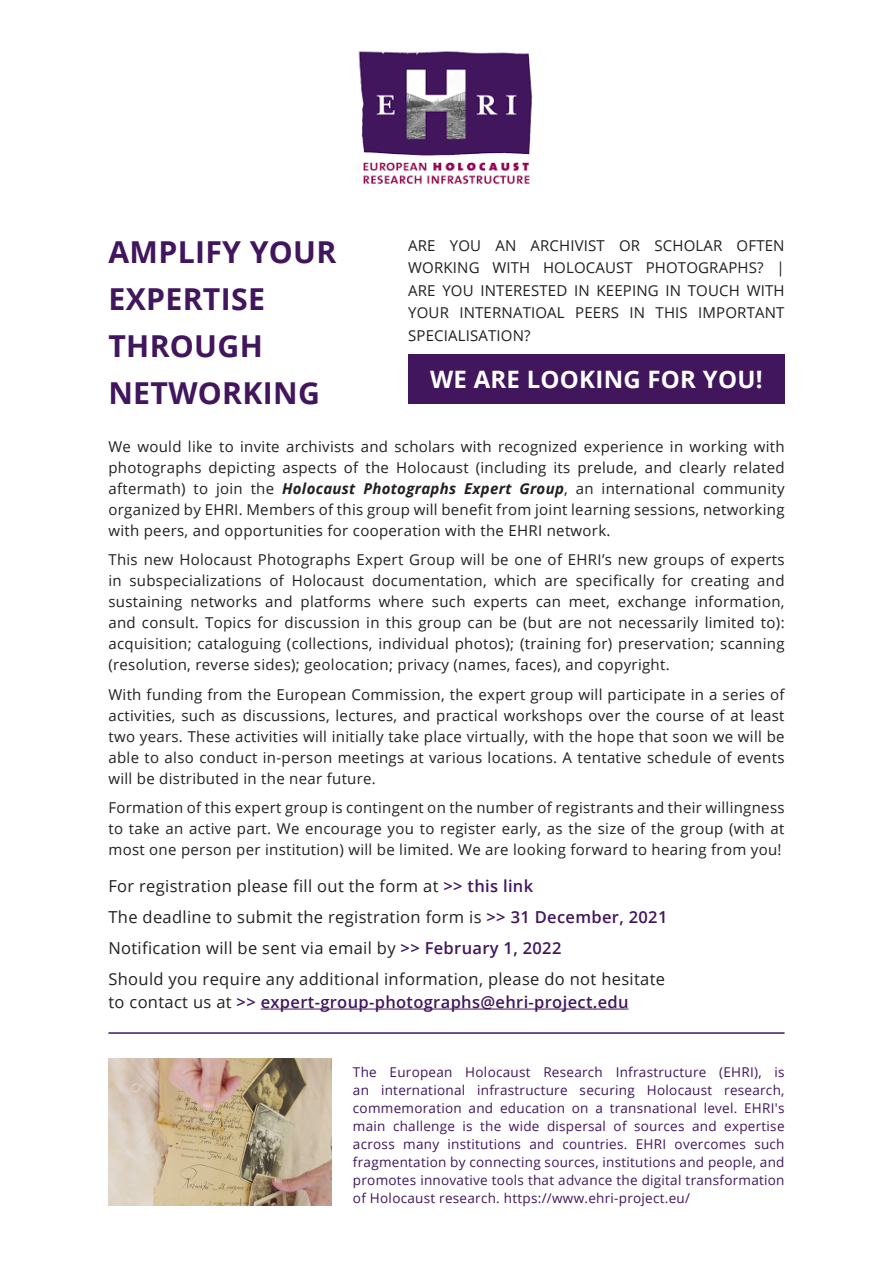
<style>
.page{position:relative;width:893px;height:1263px;background:#fff}
.page>*{position:absolute;margin:0;border:0;box-sizing:border-box;transform-origin:0 0}
.t1{font:700 30.3px/47px "Open Sans";letter-spacing:.01em;color:#41165d}
.t2{font:700 24px "Open Sans";letter-spacing:.01em;color:#fff}
.t3{font:16.5px "Open Sans";letter-spacing:.02em;color:#231f20}
.t4{font:600 16.5px "Open Sans";letter-spacing:.02em;color:#41165d}
.t5{font:15px/21px "Open Sans";letter-spacing:.02em;color:#231f20}
.t6{font:italic 700 15px "Open Sans";letter-spacing:.02em;color:#231f20}
.t7{font:13.5px/18px "Open Sans";letter-spacing:.02em;color:#41165d}
.s1{font-weight:400;font-style:normal}
.s2{font-weight:600;color:#41165d}
.s3{font-weight:400;color:#231f20}
</style>
<div class="page">
<img style="left:108px;top:1059px;width:224px;height:147px">
<img style="left:359px;top:51px;width:174px;height:134px">
<hr style="left:261px;top:1009px;width:368px;height:1px;background:#41165d">
<div style="left:408px;top:354px;width:376px;height:50px;background:#41165d"></div>
<hr style="left:108px;top:1032px;width:676px;height:2px;background:#41165d">
<p class="t1" style="left:108px;top:227px;width:229px">AMPLIFY YOUR<br>EXPERTISE</p>
<p class="t1" style="left:108px;top:321px;width:156px">THROUGH</p>
<p class="t1" style="left:108px;top:368px;width:213px">NETWORKING</p>
<p class="t5" style="left:408px;top:235px;width:29px">ARE</p>
<p class="t5" style="left:450px;top:235px;width:33px">YOU</p>
<p class="t5" style="left:495px;top:235px;width:22px">AN</p>
<p class="t5" style="left:531px;top:235px;width:76px">ARCHIVIST</p>
<p class="t5" style="left:619px;top:235px;width:23px">OR</p>
<p class="t5" style="left:654px;top:235px;width:69px">SCHOLAR</p>
<p class="t5" style="left:737px;top:235px;width:49px">OFTEN</p>
<p class="t5" style="left:408px;top:257px;width:73px">WORKING</p>
<p class="t5" style="left:492px;top:257px;width:39px">WITH</p>
<p class="t5" style="left:543px;top:257px;width:91px">HOLOCAUST</p>
<p class="t5" style="left:646px;top:257px;width:119px">PHOTOGRAPHS?</p>
<p class="t5" style="left:776px;top:257px;width:10px">|</p>
<p class="t5" style="left:442px;top:280px;width:126px">YOU INTERESTED</p>
<p class="t5" style="left:408px;top:280px;width:29px">ARE</p>
<p class="t5" style="left:574px;top:280px;width:17px">IN</p>
<p class="t5" style="left:596px;top:280px;width:64px">KEEPING</p>
<p class="t5" style="left:665px;top:280px;width:17px">IN</p>
<p class="t5" style="left:688px;top:280px;width:54px">TOUCH</p>
<p class="t5" style="left:747px;top:280px;width:39px">WITH</p>
<p class="t5" style="left:408px;top:301px;width:124px;line-height:22.5px">YOUR<br>SPECIALISATION?</p>
<p class="t2" style="left:430px;top:362px;width:334px">WE ARE LOOKING FOR YOU!</p>
<p class="t5" style="left:459px;top:302px;width:107px">INTERNATIOAL</p>
<p class="t5" style="left:698px;top:302px;width:88px">IMPORTANT</p>
<p class="t5" style="left:575px;top:302px;width:45px">PEERS</p>
<p class="t5" style="left:655px;top:302px;width:34px">THIS</p>
<p class="t5" style="left:629px;top:302px;width:17px">IN</p>
<p class="t5" style="left:108px;top:435px;width:678px;text-align:right">We would like to invite archivists and scholars with recognized experience in working with related</p>
<p class="t5" style="left:344px;top:456px;width:16px">of</p>
<p class="t5" style="left:108px;top:456px;width:95px">photographs</p>
<p class="t5" style="left:209px;top:456px;width:68px">depicting</p>
<p class="t5" style="left:365px;top:456px;width:25px">the</p>
<p class="t5" style="left:396px;top:456px;width:74px">Holocaust</p>
<p class="t5" style="left:476px;top:456px;width:72px">(including</p>
<p class="t5" style="left:577px;top:456px;width:62px">prelude,</p>
<p class="t5" style="left:645px;top:456px;width:29px">and</p>
<p class="t5" style="left:679px;top:456px;width:48px">clearly</p>
<p class="t5" style="left:554px;top:456px;width:18px">its</p>
<p class="t5" style="left:282px;top:456px;width:56px">aspects</p>
<p class="t5" style="left:108px;top:477px;width:678px">aftermath)<br>organized by EHRI. Members of this group will benefit from joint learning sessions, networking with peers, and opportunities for cooperation with the EHRI network.</p>
<p class="t5" style="left:108px;top:549px;width:678px;text-align:right">This new Holocaust Photographs Expert Group will be one of EHRI s’ new groups of experts and</p>
<p class="t5" style="left:251px;top:477px;width:25px">the</p>
<p class="t6" style="left:282px;top:478px;width:75px">Holocaust</p>
<p class="t6" style="left:363px;top:478px;width:94px">Photographs</p>
<p class="t5" style="left:602px;top:477px;width:95px">international</p>
<p class="t5" style="left:216px;top:477px;width:28px">join</p>
<p class="t5" style="left:703px;top:477px;width:83px">community</p>
<p class="t6" style="left:519px;top:478px;width:50px">Group<span class="s1">,</span></p>
<p class="t6" style="left:464px;top:478px;width:49px">Expert</p>
<p class="t5" style="left:194px;top:477px;width:16px">to</p>
<p class="t5" style="left:576px;top:477px;width:19px">an</p>
<p class="t5" style="left:269px;top:570px;width:16px">of</p>
<p class="t5" style="left:576px;top:570px;width:80px">specifically</p>
<p class="t5" style="left:662px;top:570px;width:22px">for</p>
<p class="t5" style="left:130px;top:570px;width:134px">subspecializations</p>
<p class="t5" style="left:292px;top:570px;width:74px">Holocaust</p>
<p class="t5" style="left:372px;top:570px;width:116px">documentation,</p>
<p class="t5" style="left:495px;top:570px;width:44px">which</p>
<p class="t5" style="left:108px;top:570px;width:15px">in</p>
<p class="t5" style="left:691px;top:570px;width:60px">creating</p>
<p class="t5" style="left:545px;top:570px;width:25px">are</p>
<p class="t5" style="left:301px;top:591px;width:72px">platforms</p>
<p class="t5" style="left:695px;top:591px;width:91px">information,</p>
<p class="t5" style="left:190px;top:591px;width:68px">networks</p>
<p class="t5" style="left:265px;top:591px;width:29px">and</p>
<p class="t5" style="left:379px;top:591px;width:47px">where</p>
<p class="t5" style="left:432px;top:591px;width:35px">such</p>
<p class="t5" style="left:618px;top:591px;width:70px">exchange</p>
<p class="t5" style="left:108px;top:591px;width:678px">sustaining<br>and consult. Topics for discussion in this group can be (but are not necessarily limited to :( acquisition; cataloguing (collections, individual photos); (training for) preservation; scanning (resolution, reverse sides); geolocation; privacy (names, faces ,) and copyright.</p>
<p class="t5" style="left:108px;top:683px;width:678px;text-align:justify">With funding from the European Commission, the expert group will participate in a series of activities, such as discussions, lectures, and practical workshops over the course of at least two years. These activities will initially take place virtually, with the hope that soon we will be able to also conduct in-person meetings at various locations A. tentative schedule of events will be distributed in the near future.</p>
<p class="t5" style="left:108px;top:797px;width:678px;text-align:justify">Formation of this expert group is contingent on the number of registrants and their willingness to take an active part. We encourage you to register early, as the size of the group (with at most one person per institution) will be limited. We are looking forward to hearing from you!</p>
<p class="t3" style="left:108px;top:875px;width:426px">For registration please fill out the form at <span class="s2">&gt;&gt; this link</span></p>
<p class="t3" style="left:108px;top:906px;width:560px">The deadline to submit the registration form is <span class="s2">&gt;&gt; 31 December, 2021</span></p>
<p class="t3" style="left:108px;top:937px;width:454px">Notification will be sent via email by <span class="s2">&gt;&gt; February 1, 2022</span></p>
<p class="t3" style="left:108px;top:968px;width:558px">Should you require any additional information, please do not hesitate</p>
<p class="t4" style="left:108px;top:990px;width:522px"><span class="s3">to contact us at</span> &gt;&gt; expert-group-photographs@ehri-project.edu</p>
<p class="t5" style="left:473px;top:591px;width:56px">experts</p>
<p class="t5" style="left:569px;top:591px;width:42px">meet,</p>
<p class="t5" style="left:536px;top:591px;width:27px">can</p>
<p class="t7" style="left:353px;top:1062px;width:25px">The</p>
<p class="t7" style="left:390px;top:1062px;width:64px">European</p>
<p class="t7" style="left:465px;top:1062px;width:67px">Holocaust</p>
<p class="t7" style="left:543px;top:1062px;width:61px">Research</p>
<p class="t7" style="left:616px;top:1062px;width:92px">Infrastructure</p>
<p class="t7" style="left:719px;top:1062px;width:44px">(EHRI ,)</p>
<p class="t7" style="left:774px;top:1062px;width:12px">is</p>
<p class="t7" style="left:353px;top:1080px;width:18px">an</p>
<p class="t7" style="left:381px;top:1080px;width:86px">international</p>
<p class="t7" style="left:477px;top:1080px;width:92px">infrastructure</p>
<p class="t7" style="left:580px;top:1080px;width:57px">securing</p>
<p class="t7" style="left:647px;top:1080px;width:67px">Holocaust</p>
<p class="t7" style="left:724px;top:1080px;width:62px">research,</p>
<p class="t7" style="left:353px;top:1098px;width:110px">commemoration</p>
<p class="t7" style="left:469px;top:1098px;width:26px">and</p>
<p class="t7" style="left:500px;top:1098px;width:66px">education</p>
<p class="t7" style="left:572px;top:1098px;width:18px">on</p>
<p class="t7" style="left:595px;top:1098px;width:9px">a</p>
<p class="t7" style="left:610px;top:1098px;width:89px">transnational</p>
<p class="t7" style="left:704px;top:1098px;width:35px">level.</p>
<p class="t7" style="left:744px;top:1098px;width:42px">EHRI s'</p>
<p class="t7" style="left:353px;top:1116px;width:34px">main</p>
<p class="t7" style="left:393px;top:1116px;width:64px">challenge</p>
<p class="t7" style="left:463px;top:1116px;width:12px">is</p>
<p class="t7" style="left:480px;top:1116px;width:23px">the</p>
<p class="t7" style="left:509px;top:1116px;width:32px">wide</p>
<p class="t7" style="left:547px;top:1116px;width:61px">dispersal</p>
<p class="t7" style="left:614px;top:1116px;width:15px">of</p>
<p class="t7" style="left:634px;top:1116px;width:52px">sources</p>
<p class="t7" style="left:692px;top:1116px;width:26px">and</p>
<p class="t7" style="left:724px;top:1116px;width:62px">expertise</p>
<p class="t7" style="left:529px;top:1134px;width:26px">and</p>
<p class="t7" style="left:754px;top:1134px;width:32px">such</p>
<p class="t7" style="left:448px;top:1134px;width:75px">institutions</p>
<p class="t7" style="left:562px;top:1134px;width:66px">countries.</p>
<p class="t7" style="left:636px;top:1134px;width:32px">EHRI</p>
<p class="t7" style="left:353px;top:1134px;width:433px">across<br>fragmentation by connecting sources, institutions and people, and promotes innovative tools that advance the digital transformation of Holocaust research. https://www.ehri-project.eu/</p>
<p class="t7" style="left:403px;top:1134px;width:37px">many</p>
<p class="t7" style="left:675px;top:1134px;width:73px">overcomes</p>
</div>
